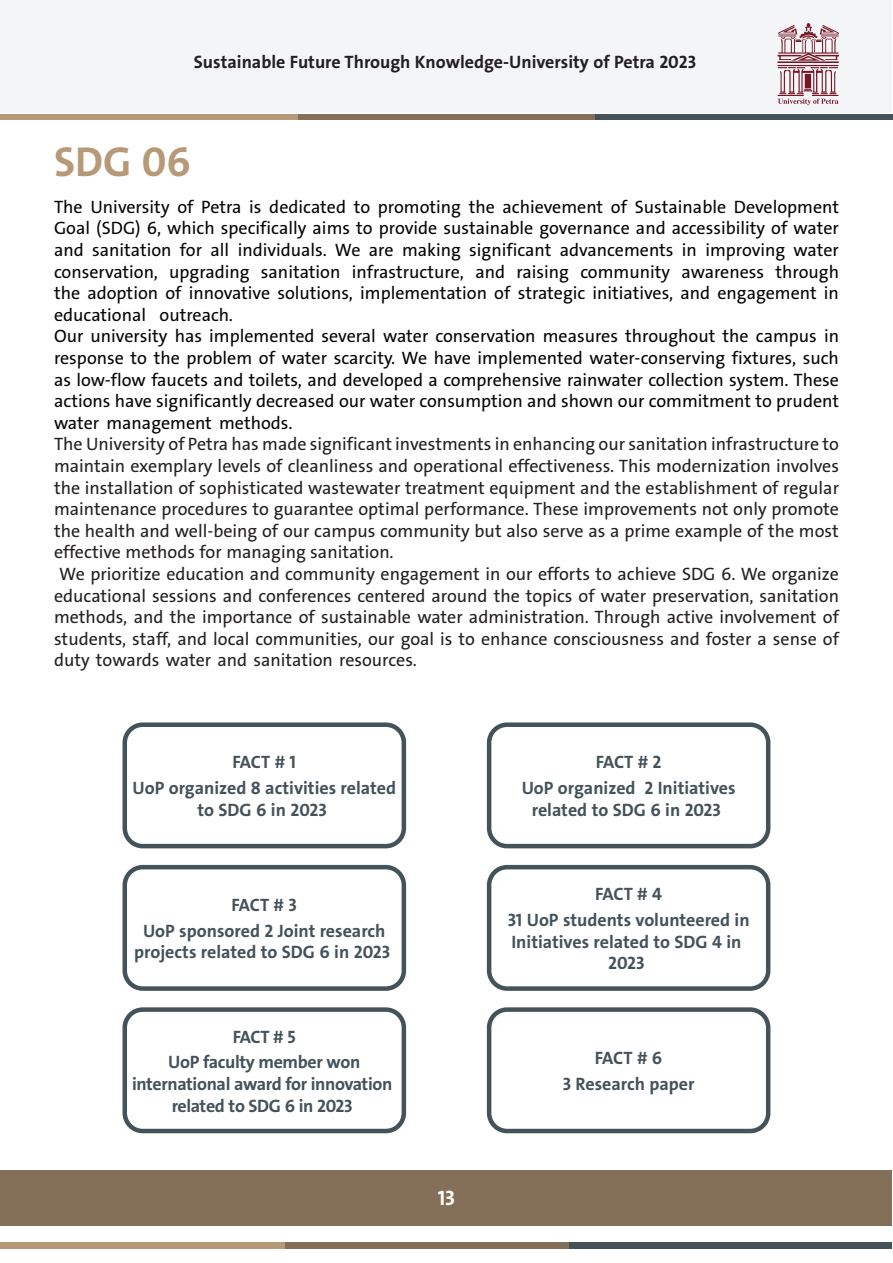
<style>
.page{position:relative;width:893px;height:1263px;background:#fff}
.page>*{position:absolute;margin:0;border:0;box-sizing:border-box;transform-origin:0 0}
.t1{font:700 42px "The Sans";color:#b69a78}
.t2{font:700 21px "The Sans";color:#fff}
.t3{font:18px/21.6px "The Sans";color:#231f20}
.t4{font:18px/21.6px "The Sans";color:#040503}
.t5{font:700 18px/25.8px "The Sans";color:#445259;text-align:center}
.t6{font:700 18px/25.8px "The Sans";letter-spacing:-.02em;color:#445259;text-align:center}
.t7{font:700 18px "The Sans";color:#231f20}
</style>
<div class="page">
<div style="left:0;top:1170px;width:892px;height:56px;background:#847059"></div>
<div style="left:0;top:0;width:892px;height:113px;background:#f4f5f6"></div>
<div style="left:285px;top:1242px;width:297px;height:6px;background:#847059"></div>
<div style="left:570px;top:1242px;width:322px;height:6px;background:#445259"></div>
<div style="left:0;top:1242px;width:285px;height:6px;background:#b69a78"></div>
<div style="left:298px;top:114px;width:297px;height:6px;background:#847059"></div>
<div style="left:595px;top:114px;width:298px;height:6px;background:#445259"></div>
<div style="left:0;top:114px;width:298px;height:6px;background:#b69a78"></div>
<svg style="left:777px;top:23px;width:62px;height:82px"></svg>
<div style="left:123px;top:722px;width:283px;height:126px;border:4px solid #445259;border-radius:18px"></div>
<div style="left:123px;top:865px;width:283px;height:126px;border:4px solid #445259;border-radius:18px"></div>
<div style="left:123px;top:1007px;width:283px;height:126px;border:4px solid #445259;border-radius:18px"></div>
<div style="left:487px;top:722px;width:283px;height:126px;border:4px solid #445259;border-radius:18px"></div>
<div style="left:487px;top:865px;width:283px;height:126px;border:4px solid #445259;border-radius:18px"></div>
<div style="left:487px;top:1007px;width:283px;height:126px;border:4px solid #445259;border-radius:18px"></div>
<p class="t7" style="left:194px;top:50px;width:504px">Sustainable Future Through Knowledge-University of Petra 2023</p>
<h1 class="t1" style="left:54px;top:135px;width:138px">SDG 06</h1>
<p class="t4" style="left:54px;top:196px;width:786px">The University of Petra is dedicated to promoting the achievement of Sustainable Development Goal (SDG) 6, which specifically aims to provide sustainable governance and accessibility of water and sanitation for all individuals. We are making significant advancements in improving water conservation, upgrading sanitation infrastructure, and raising community awareness through the adoption of innovative solutions, implementation of strategic initiatives, and engagement in educational outreach.<br>Our university has implemented several water conservation measures throughout the campus in response to the problem of water scarcity. We have implemented water-conserving fixtures, such as low-flow faucets and toilets, and developed a comprehensive rainwater collection system. These actions have significantly decreased our water consumption and shown our commitment to prudent water management methods.</p>
<p class="t3" style="left:54px;top:434px;width:786px">The University of Petra has made significant investments in enhancing our sanitation infrastructure to maintain exemplary levels of cleanliness and operational effectiveness. This modernization involves the installation of sophisticated wastewater treatment equipment and the establishment of regular maintenance procedures to guarantee optimal performance. These improvements not only promote the health and well-being of our campus community but also serve as a prime example of the most effective methods for managing sanitation.<br>We prioritize education and community engagement in our efforts to achieve SDG 6. We organize educational sessions and conferences centered around the topics of water preservation, sanitation methods, and the importance of sustainable water administration. Through active involvement of students, staff, and local communities, our goal is to enhance consciousness and foster a sense of duty towards water and sanitation resources.</p>
<p class="t5" style="left:132px;top:750px;width:265px">FACT # 1<br>UoP organized 8 activities related</p>
<p class="t5" style="left:197px;top:797px;width:131px">to SDG 6 in 2023</p>
<p class="t5" style="left:143px;top:892px;width:244px">FACT # 3<br>UoP sponsored 2 Joint research</p>
<p class="t5" style="left:134px;top:939px;width:257px">projects related to SDG 6 in 2023</p>
<p class="t6" style="left:168px;top:1024px;width:194px">FACT # 5<br>UoP faculty member won</p>
<p class="t6" style="left:132px;top:1073px;width:262px;line-height:21.6px">international award for innovation related to SDG 6 in 2023</p>
<p class="t2" style="left:438px;top:1184px;width:19px">13</p>
<p class="t5" style="left:522px;top:750px;width:215px">FACT # 2<br>UoP organized 2 Initiatives</p>
<p class="t5" style="left:532px;top:797px;width:191px">related to SDG 6 in 2023</p>
<p class="t5" style="left:508px;top:881px;width:243px">FACT # 4<br>31 UoP students volunteered in</p>
<p class="t5" style="left:511px;top:931px;width:232px;line-height:21.6px">Initiatives related to SDG 4 in<br>2023</p>
<p class="t5" style="left:563px;top:1045px;width:133px">FACT # 6<br>3 Research paper</p>
</div>
